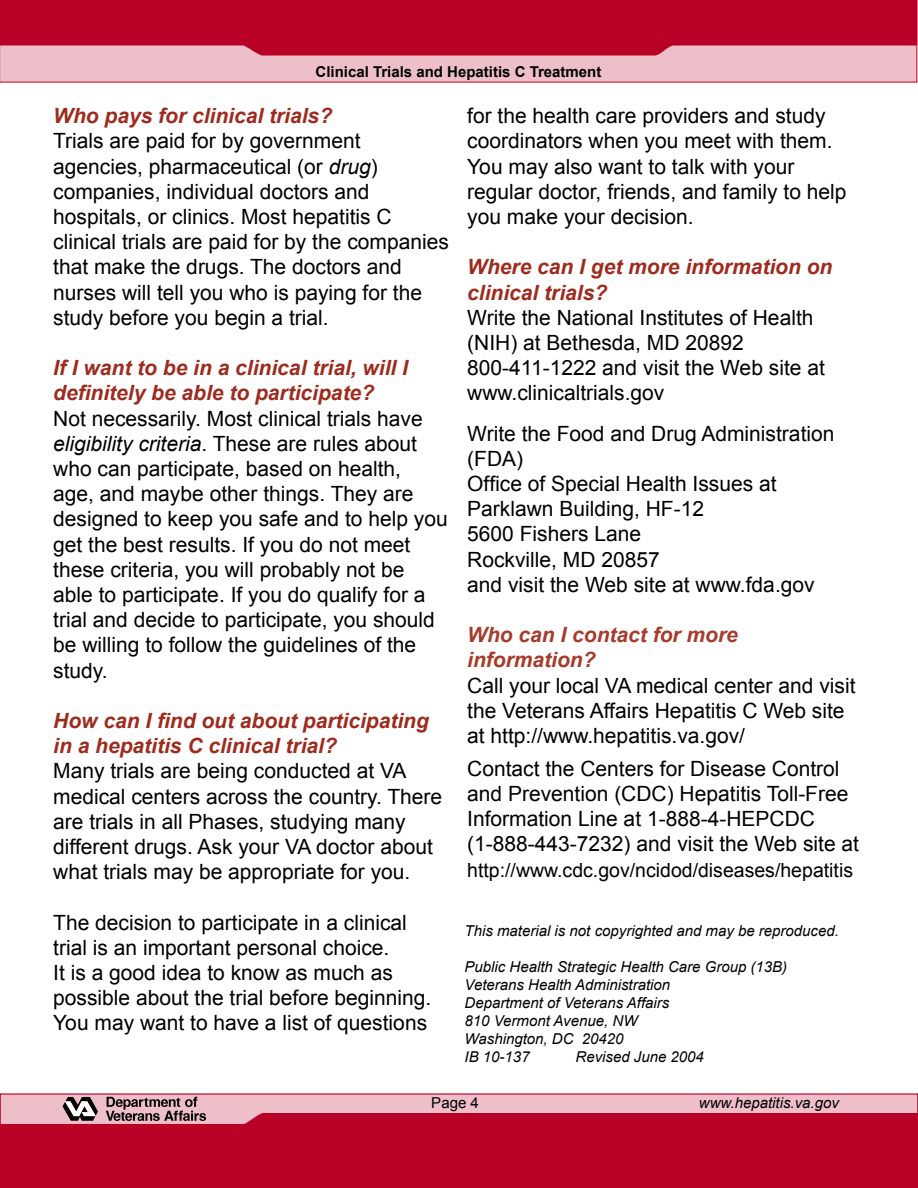
<style>
.page{position:relative;width:918px;height:1188px;background:#fff}
.page>*{position:absolute;margin:0;border:0;box-sizing:border-box;transform-origin:0 0}
.t1{font:21px/25.2px "Arial";color:#000}
.t2{font:italic 700 21px/25.2px "Arial";color:#9e2b1e}
.t3{font:italic 700 21px/25.2px "Arial";color:#a63c2c}
.t4{font:19.5px "Arial";color:#000}
.t5{font:italic 15px "Arial";color:#000}
.t6{font:700 15px "Arial";color:#000}
.t7{font:15px "Arial";color:#000}
.s1{font-style:italic}
</style>
<div class="page">
<div style="left:0;top:0;width:917px;height:82px;background:#eebfc9"></div>
<svg style="left:0;top:0;width:917px;height:56px;background:#be1438"></svg>
<div style="left:0;top:1094px;width:918px;height:45px;background:#eebfc9"></div>
<div style="left:0;top:1113px;width:918px;height:75px;background:#b90027"></div>
<svg style="left:63px;top:1097px;width:35px;height:24px"></svg>
<svg style="left:106px;top:1097px;width:100px;height:24px"></svg>
<p class="t6" style="left:316px;top:63px;width:287px">Clinical Trials and Hepatitis C Treatment</p>
<p class="t2" style="left:53px;top:103px;width:280px">Who pays for clinical trials?</p>
<p class="t1" style="left:53px;top:129px;width:397px">Trials are paid for by government agencies, pharmaceutical (or <span class="s1">drug</span>) companies, individual doctors and hospitals, or clinics. Most hepatitis C clinical trials are paid for by the companies that make the drugs. The doctors and nurses will tell you who is paying for the study before you begin a trial.</p>
<p class="t2" style="left:53px;top:355px;width:356px">If I want to be in a clinical trial, will I definitely be able to participate?</p>
<p class="t1" style="left:53px;top:406px;width:396px">Not necessarily. Most clinical trials have <span class="s1">eligibility criteria</span>. These are rules about who can participate, based on health,<br>age, and maybe other things. They are designed to keep you safe and to help you get the best results. If you do not meet these criteria, you will probably not be able to participate. If you do qualify for a trial and decide to participate, you should be willing to follow the guidelines of the study.</p>
<p class="t2" style="left:53px;top:708px;width:377px">How can I find out about participating in a hepatitis C clinical trial?</p>
<p class="t1" style="left:53px;top:759px;width:391px">Many trials are being conducted at VA medical centers across the country. There are trials in all Phases, studying many different drugs. Ask your VA doctor about what trials may be appropriate for you.</p>
<p class="t1" style="left:53px;top:910px;width:380px">The decision to participate in a clinical trial is an important personal choice.<br>It is a good idea to know as much as possible about the trial before beginning.<br>You may want to have a list of questions</p>
<p class="t1" style="left:467px;top:103px;width:381px">for the health care providers and study coordinators when you meet with them.<br>You may also want to talk with your regular doctor, friends, and family to help you make your decision.</p>
<p class="t2" style="left:467px;top:255px;width:367px">Where can I get more information on clinical trials?</p>
<p class="t1" style="left:467px;top:305px;width:348px">Write the National Institutes of Health (NIH) at Bethesda, MD 20892</p>
<p class="t1" style="left:467px;top:355px;width:359px">800-411-1222 and visit the Web site at www.clinicaltrials.gov</p>
<p class="t1" style="left:467px;top:421px;width:369px">Write the Food and Drug Administration (FDA)</p>
<p class="t1" style="left:467px;top:471px;width:311px">Office of Special Health Issues at</p>
<p class="t1" style="left:467px;top:496px;width:238px">Parklawn Building, HF-12</p>
<p class="t1" style="left:467px;top:522px;width:175px">5600 Fishers Lane</p>
<p class="t1" style="left:467px;top:547px;width:194px">Rockville, MD 20857</p>
<p class="t1" style="left:467px;top:572px;width:349px">and visit the Web site at www.fda.gov</p>
<p class="t3" style="left:467px;top:622px;width:272px">Who can I contact for more information?</p>
<p class="t1" style="left:467px;top:673px;width:390px">Call your local VA medical center and visit the Veterans Affairs Hepatitis C Web site at http://www.hepatitis.va.gov/</p>
<p class="t1" style="left:467px;top:756px;width:393px">Contact the Centers for Disease Control and Prevention (CDC) Hepatitis Toll-Free Information Line at 1-888-4-HEPCDC (1-888-443-7232) and visit the Web site at</p>
<p class="t4" style="left:467px;top:859px;width:387px">http://www.cdc.gov/ncidod/diseases/hepatitis</p>
<p class="t5" style="left:465px;top:923px;width:376px">This material is not copyrighted and may be reproduced.</p>
<p class="t5" style="left:465px;top:959px;width:324px">Public Health Strategic Health Care Group (13B)</p>
<p class="t5" style="left:465px;top:977px;width:207px">Veterans Health Administration</p>
<p class="t5" style="left:465px;top:995px;width:206px">Department of Veterans Affairs</p>
<p class="t5" style="left:465px;top:1013px;width:174px">810 Vermont Avenue, NW</p>
<p class="t5" style="left:465px;top:1031px;width:160px">Washington, DC 20420</p>
<p class="t5" style="left:465px;top:1049px;width:67px">IB 10-137</p>
<p class="t5" style="left:576px;top:1049px;width:130px">Revised June 2004</p>
<p class="t7" style="left:431px;top:1094px;width:49px">Page 4</p>
<p class="t5" style="left:699px;top:1094px;width:142px">www.hepatitis.va.gov</p>
</div>
